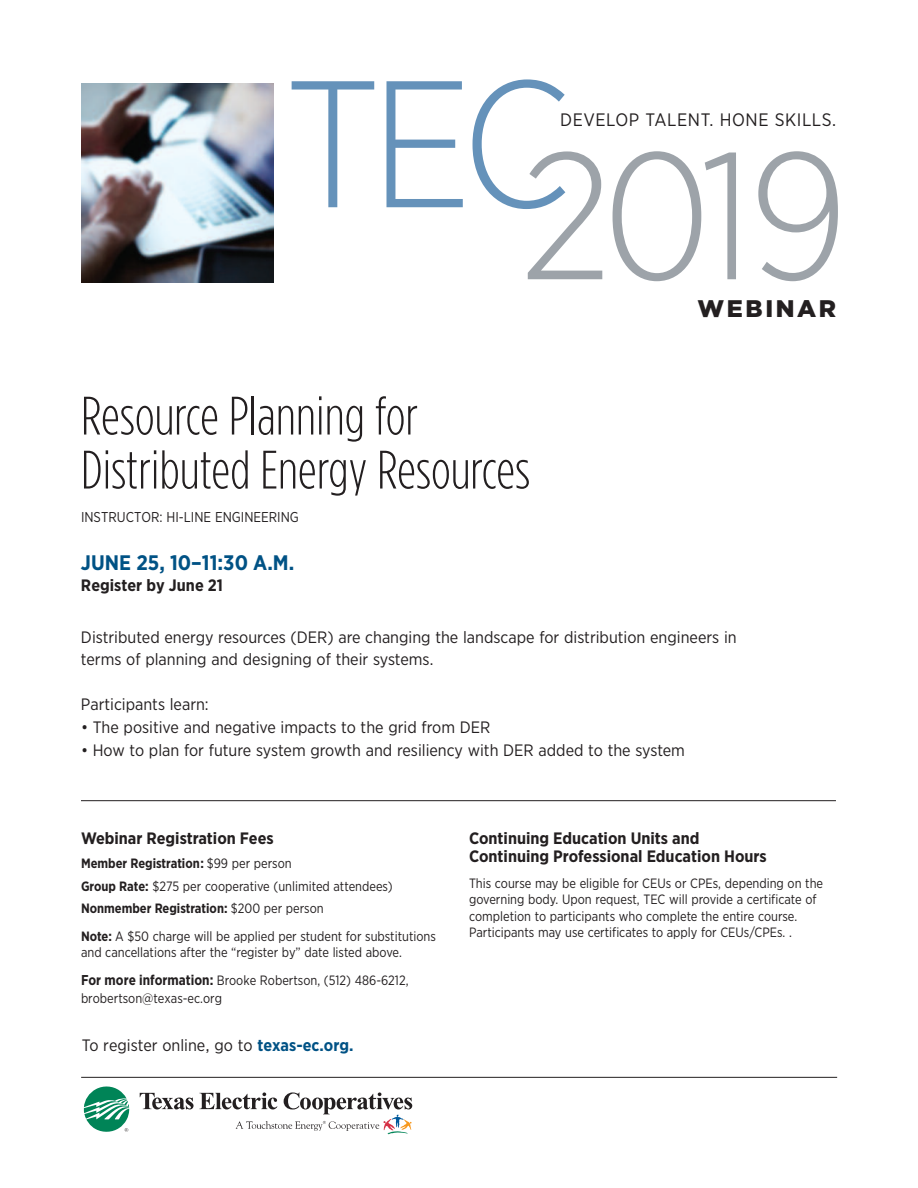
<style>
.page{position:relative;width:918px;height:1188px;background:#fff}
.page>*{position:absolute;margin:0;border:0;box-sizing:border-box;transform-origin:0 0}
.t1{font:300 180px "Gotham Narrow";color:#9da3a9}
.t2{font:300 180px "Gotham Narrow";color:#6592ba}
.t3{font:300 54px/54px "Gotham Condensed";color:#231f20}
.t4{font:900 24px "Gotham";letter-spacing:.11em;color:#231f20}
.t5{font:700 21px "Gotham Narrow";color:#005285}
.t6{font:18px "Gotham Narrow";letter-spacing:.03em;color:#231f20}
.t7{font:16.5px/22.5px "Gotham Narrow";color:#231f20}
.t8{font:700 16.5px/18px "Gotham Narrow";color:#231f20}
.t9{font:14.25px "Gotham Narrow";color:#231f20;scale:.95 1}
.t10{font:13.5px/16.5px "Gotham Narrow";color:#231f20;scale:.95 1}
.s1{font-weight:700}
.s2{font-weight:700;font-size:14.25px}
.s3{font-weight:700;color:#005285}
</style>
<div class="page">
<img style="left:82px;top:83px;width:191px;height:199px">
<svg style="left:84px;top:1086px;width:45px;height:46px"></svg>
<svg style="left:140px;top:1092px;width:272px;height:43px"></svg>
<hr style="left:81px;top:1077px;width:756px;height:1px;background:#231f20">
<hr style="left:81px;top:800px;width:755px;height:1px;background:#231f20">
<h1 class="t2" style="left:284px;top:81px;width:289px">TEC</h1>
<h3 class="t6" style="left:560px;top:113px;width:278px">DEVELOP TALENT. HONE SKILLS.</h3>
<h1 class="t1" style="left:520px;top:153px;width:329px">2019</h1>
<h3 class="t4" style="left:697px;top:300px;width:140px">WEBINAR</h3>
<h2 class="t3" style="left:81px;top:392px;width:451px">Resource Planning for<br>Distributed Energy Resources</h2>
<p class="t9" style="left:81px;top:512px;width:231px">INSTRUCTOR: HI-LINE ENGINEERING</p>
<h3 class="t5" style="left:81px;top:555px;width:215px">JUNE 25, 10–11:30 A.M.</h3>
<p class="t8" style="left:81px;top:577px;width:143px">Register by June 21</p>
<p class="t7" style="left:81px;top:627px;width:657px">Distributed energy resources (DER) are changing the landscape for distribution engineers in terms of planning and designing of their systems.</p>
<p class="t7" style="left:81px;top:695px;width:129px">Participants learn:</p>
<p class="t7" style="left:81px;top:717px;width:411px">• The positive and negative impacts to the grid from DER</p>
<p class="t7" style="left:81px;top:740px;width:606px">• How to plan for future system growth and resiliency with DER added to the system</p>
<p class="t8" style="left:81px;top:831px;width:194px">Webinar Registration Fees</p>
<p class="t10" style="left:81px;top:853px;width:330px;line-height:22.5px"><span class="s1">Member Registration:</span> $99 per person<br><span class="s1">Group Rate:</span> $275 per cooperative (unlimited attendees)<br><span class="s1">Nonmember Registration:</span> $200 per person</p>
<p class="t10" style="left:81px;top:929px;width:375px"><span class="s1">Note:</span> A $50 charge will be applied per student for substitutions and cancellations after the “register by” date listed above.</p>
<p class="t10" style="left:81px;top:973px;width:346px;line-height:18px"><span class="s2">For more information:</span> Brooke Robertson, (512) 486-6212, brobertson@texas-ec.org</p>
<p class="t7" style="left:82px;top:1035px;width:273px">To register online, go to <span class="s3">texas-ec.org.</span></p>
<p class="t8" style="left:469px;top:831px;width:299px">Continuing Education Units and<br>Continuing Professional Education Hours</p>
<p class="t10" style="left:469px;top:876px;width:374px">This course may be eligible for CEUs or CPEs, depending on the governing body. Upon request, TEC will provide a certificate of completion to participants who complete the entire course.<br>Participants may use certificates to apply for CEUs/CPEs. .</p>
</div>
